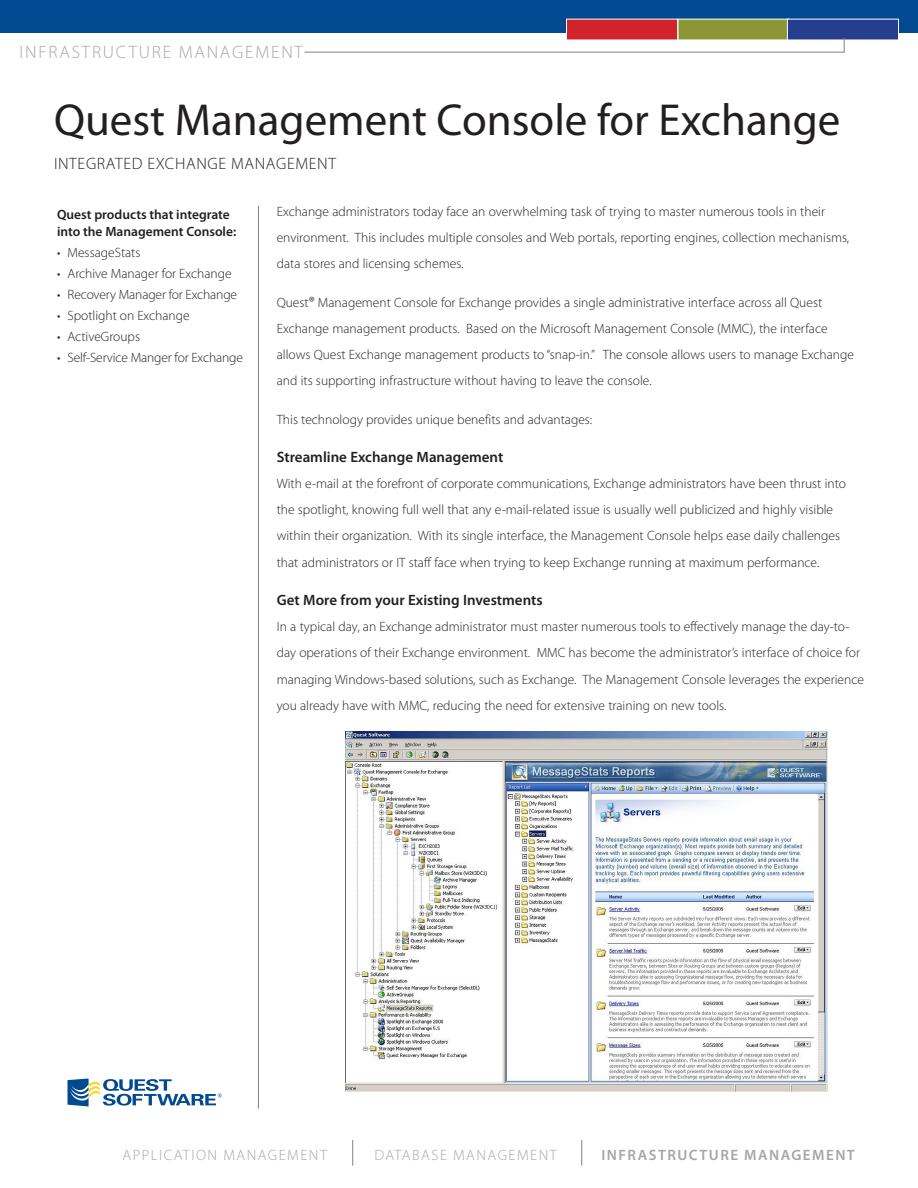
<style>
.page{position:relative;width:918px;height:1188px;background:#fff}
.page>*{position:absolute;margin:0;border:0;box-sizing:border-box;transform-origin:0 0}
.t1{font:45px "Myriad Pro";color:#231f20}
.t2{font:300 18px "Myriad Pro";letter-spacing:.1em;color:#a5a6aa}
.t3{font:300 16.5px "Myriad Pro";letter-spacing:.04em;color:#231f20}
.Heading_One{font:600 15px "Myriad Pro";color:#231f20}
.t4{font:300 15px "Myriad Pro";letter-spacing:.1em;color:#a5a6aa}
.t5{font:600 15px "Myriad Pro";letter-spacing:.1em;color:#a5a6aa}
.Body_Copy{font:300 13.5px/26.2px "Myriad Pro";color:#231f20}
.t6{font:600 13.5px/16.2px "Myriad Pro";color:#231f20}
.s1{font-size:15px}
</style>
<div class="page">
<div style="left:0;top:0;width:918px;height:32px;background:#014990"></div>
<hr style="left:258px;top:206px;width:1px;height:902px;background:#808285">
<svg style="left:68px;top:1078px;width:154px;height:28px"></svg>
<div style="left:567px;top:19px;width:111px;height:21px;background:#d1232a"></div>
<div style="left:678px;top:19px;width:111px;height:21px;background:#8b9737"></div>
<div style="left:787px;top:19px;width:111px;height:21px;background:#253f8e"></div>
<svg style="left:304px;top:37px;width:541px;height:16px"></svg>
<svg style="left:352px;top:1140px;width:1px;height:26px"></svg>
<svg style="left:581px;top:1140px;width:1px;height:26px"></svg>
<img style="left:346px;top:731px;width:482px;height:361px">
<p class="t2" style="left:20px;top:41px;width:285px">INFRASTRUCTURE MANAGEMENT</p>
<p class="t1" style="left:54px;top:92px;width:788px">Quest Management Console for Exchange</p>
<p class="t3" style="left:54px;top:154px;width:284px">INTEGRATED EXCHANGE MANAGEMENT</p>
<p class="t6" style="left:57px;top:206px;width:181px">Quest products that integrate into the Management Console:</p>
<p class="Body_Copy" style="left:68px;top:239px;width:75px">MessageStats</p>
<p class="Body_Copy" style="left:68px;top:260px;width:166px">Archive Manager for Exchange</p>
<p class="Body_Copy" style="left:68px;top:281px;width:171px">Recovery Manager for Exchange</p>
<p class="Body_Copy" style="left:68px;top:302px;width:124px">Spotlight on Exchange</p>
<p class="Body_Copy" style="left:68px;top:323px;width:74px">ActiveGroups</p>
<p class="Body_Copy" style="left:68px;top:344px;width:177px">Self-Service Manger for Exchange</p>
<p class="Body_Copy" style="left:57px;top:241px;width:5px;line-height:21px;text-align:justify">• • • • • •</p>
<p class="Body_Copy" style="left:277px;top:198px;width:574px">Exchange administrators today face an overwhelming task of trying to master numerous tools in their environment. This includes multiple consoles and Web portals, reporting engines, collection mechanisms, data stores and licensing schemes.</p>
<p class="Body_Copy" style="left:277px;top:289px;width:579px">Quest<span class="s1">®</span> Management Console for Exchange provides a single administrative interface across all Quest Exchange management products. Based on the Microsoft Management Console (MMC), the interface allows Quest Exchange management products to “snap-in.” The console allows users to manage Exchange and its supporting infrastructure without having to leave the console.</p>
<p class="Body_Copy" style="left:277px;top:406px;width:317px">This technology provides unique benefits and advantages:</p>
<p class="Heading_One" style="left:277px;top:447px;width:228px">Streamline Exchange Management</p>
<p class="Body_Copy" style="left:277px;top:470px;width:571px">With e-mail at the forefront of corporate communications, Exchange administrators have been thrust into the spotlight, knowing full well that any e-mail-related issue is usually well publicized and highly visible within their organization. With its single interface, the Management Console helps ease daily challenges that administrators or IT staff face when trying to keep Exchange running at maximum performance.</p>
<p class="Heading_One" style="left:277px;top:590px;width:267px">Get More from your Existing Investments</p>
<p class="Body_Copy" style="left:277px;top:613px;width:589px">In a typical day, an Exchange administrator must master numerous tools to effectively manage the day-to&shy;day operations of their Exchange environment. MMC has become the administrator’s interface of choice for managing Windows-based solutions, such as Exchange. The Management Console leverages the experience you already have with MMC, reducing the need for extensive training on new tools.</p>
<p class="t4" style="left:122px;top:1145px;width:206px">APPLICATION MANAGEMENT</p>
<p class="t4" style="left:374px;top:1145px;width:184px">DATABASE MANAGEMENT</p>
<p class="t5" style="left:601px;top:1145px;width:255px">INFRASTRUCTURE MANAGEMENT</p>
</div>
